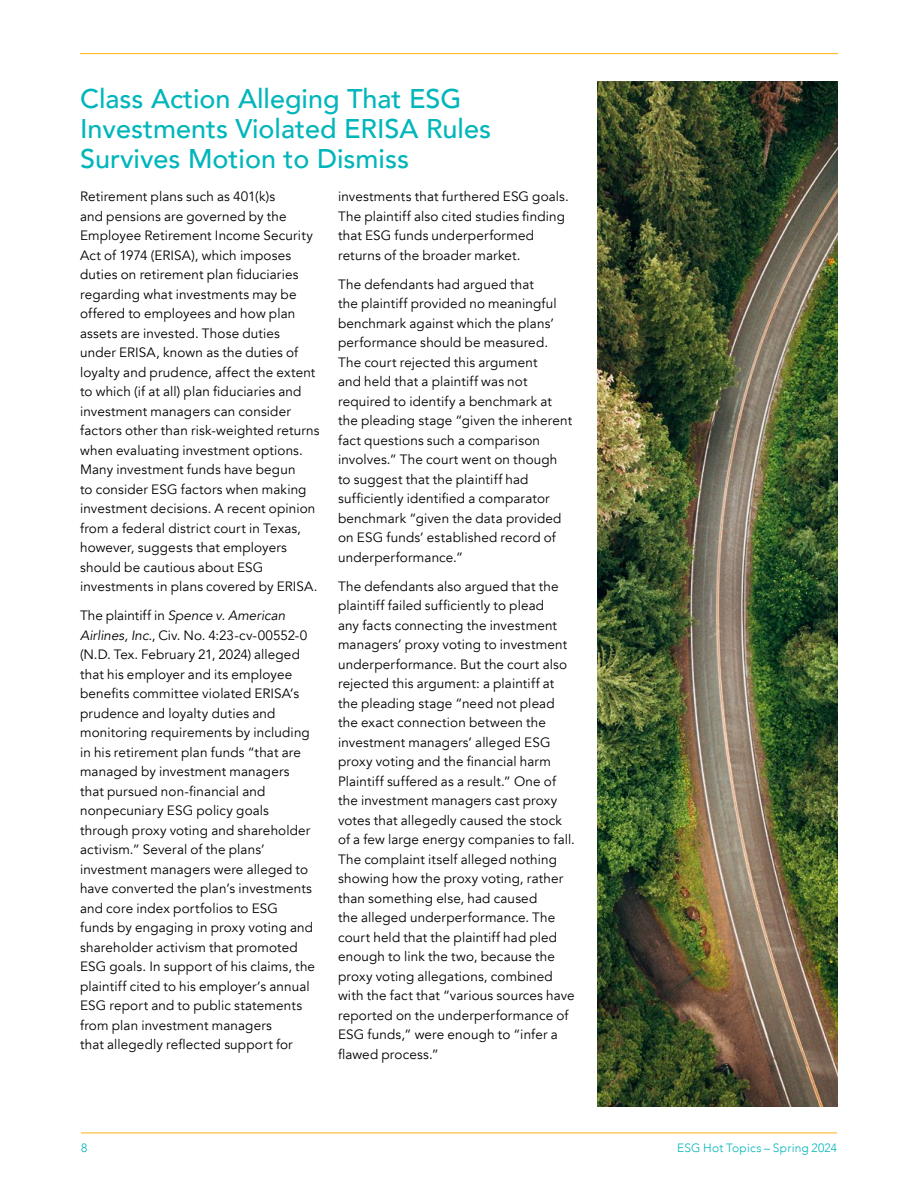
<style>
.page{position:relative;width:918px;height:1188px;background:#fff}
.page>*{position:absolute;margin:0;border:0;box-sizing:border-box;transform-origin:0 0}
.H1_-_Article_Title{font:500 27px/30px "Avenir";color:#00b6bb}
.Body{font:13.5px/19.5px "Avenir";letter-spacing:.01em;color:#000}
.t1{font:300 12px "Avenir";letter-spacing:.015em;color:#00b6bb}
.s1{font-style:italic}
</style>
<div class="page">
<hr style="left:81px;top:1133px;width:756px;height:1px;background:#fcb316">
<hr style="left:80px;top:53px;width:758px;height:1px;background:#fcb316">
<img style="left:597px;top:81px;width:240px;height:1026px">
<p class="H1_-_Article_Title" style="left:80px;top:82px;width:413px">Class Action Alleging That ESG<br>Investments Violated ERISA Rules<br>Survives Motion to Dismiss</p>
<p class="Body" style="left:80px;top:187px;width:241px">Retirement plans such as 401(k)s<br>and pensions are governed by the Employee Retirement Income Security Act of 1974 (ERISA), which imposes duties on retirement plan fiduciaries regarding what investments may be offered to employees and how plan assets are invested. Those duties<br>under ERISA, known as the duties of loyalty and prudence, affect the extent to which (if at all) plan fiduciaries and investment managers can consider factors other than risk-weighted returns when evaluating investment options.<br>Many investment funds have begun<br>to consider ESG factors when making investment decisions. A recent opinion from a federal district court in Texas, however, suggests that employers should be cautious about ESG investments in plans covered by ERISA.</p>
<p class="Body" style="left:80px;top:606px;width:237px">The plaintiff in <span class="s1">Spence v. American Airlines, Inc.</span>, Civ. No. 4:23-cv-00552-0 (N.D. Tex. February 21, 2024) alleged that his employer and its employee benefits committee violated ERISA’s prudence and loyalty duties and monitoring requirements by including in his retirement plan funds “that are managed by investment managers that pursued non-financial and nonpecuniary ESG policy goals through proxy voting and shareholder activism.” Several of the plans’ investment managers were alleged to have converted the plan’s investments and core index portfolios to ESG funds by engaging in proxy voting and shareholder activism that promoted ESG goals. In support of his claims, the plaintiff cited to his employer’s annual ESG report and to public statements from plan investment managers<br>that allegedly reflected support for</p>
<p class="Body" style="left:338px;top:187px;width:232px">investments that furthered ESG goals.<br>The plaintiff also cited studies finding that ESG funds underperformed returns of the broader market.</p>
<p class="Body" style="left:338px;top:275px;width:236px">The defendants had argued that<br>the plaintiff provided no meaningful benchmark against which the plans’ performance should be measured.<br>The court rejected this argument<br>and held that a plaintiff was not required to identify a benchmark at the pleading stage “given the inherent fact questions such a comparison involves.” The court went on though to suggest that the plaintiff had sufficiently identified a comparator benchmark “given the data provided on ESG funds’ established record of underperformance.”</p>
<p class="Body" style="left:338px;top:577px;width:238px">The defendants also argued that the plaintiff failed sufficiently to plead<br>any facts connecting the investment managers’ proxy voting to investment underperformance. But the court also rejected this argument: a plaintiff at the pleading stage “need not plead the exact connection between the investment managers’ alleged ESG proxy voting and the financial harm Plaintiff suffered as a result.” One of the investment managers cast proxy votes that allegedly caused the stock of a few large energy companies to fall.<br>The complaint itself alleged nothing showing how the proxy voting, rather than something else, had caused<br>the alleged underperformance. The court held that the plaintiff had pled enough to link the two, because the proxy voting allegations, combined with the fact that “various sources have reported on the underperformance of ESG funds,” were enough to “infer a flawed process.”</p>
<p class="t1" style="left:81px;top:1141px;width:8px">8</p>
<p class="t1" style="left:677px;top:1141px;width:161px">ESG Hot Topics – Spring 2024</p>
</div>
